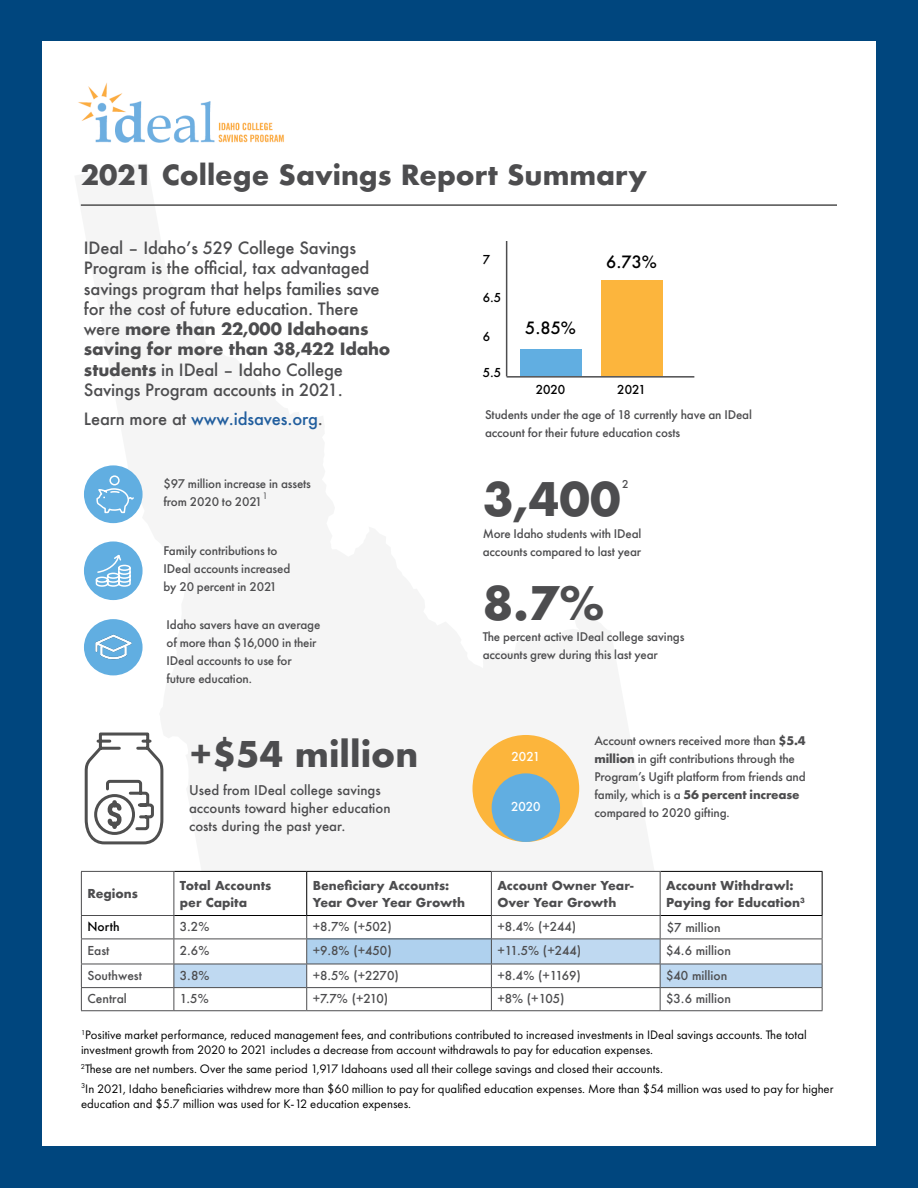
<style>
.page{position:relative;width:918px;height:1188px;background:#00467e}
.page>*{position:absolute;margin:0;border:0;box-sizing:border-box;transform-origin:0 0}
.t1{font:700 45px "Futura";color:#4d4d4f}
.t2{font:700 34.5px "Futura";color:#4d4d4f}
.t3{font:700 27px "Futura";color:#4d4d4f}
.t4{font:500 16.5px/20.2px "Futura";letter-spacing:-.01em;color:#4d4d4f}
.t5{font:500 16.5px "Futura";letter-spacing:-.01em;color:#215e9e}
.t6{font:500 16.5px "Futura";color:#000}
.t7{font:500 13.2px/18px "Futura PT";letter-spacing:-.01em;color:#4d4d4f}
.t8{font:500 13.2px/18px "Futura";color:#4d4d4f}
.t9{font:12.75px/15px "Futura PT";color:#000}
.t10{font:500 12px "Futura";color:#4d4d4f}
.t11{font:700 12px/16.5px "Futura";color:#4d4d4f}
.t12{font:500 12px "Futura";color:#000}
.t13{font:500 12px "Futura";color:#fff}
.t14{font:500 10.5px "Futura";color:#4d4d4f}
.t15{font:8.7px "Futura Std";color:#4c4d4f}
.s1{font-weight:700}
.s2{color:#4d4d4f}
</style>
<div class="page">
<div style="left:42px;top:42px;width:834px;height:1104px;background:#fff"></div>
<hr style="left:81px;top:204px;width:756px;height:2px;background:#4f4f4f">
<div style="left:84px;top:541px;width:59px;height:59px;background:#61aee1;border-radius:50%"></div>
<svg style="left:95px;top:554px;width:36px;height:33px"></svg>
<div style="left:84px;top:465px;width:59px;height:58px;background:#61aee1;border-radius:50%"></div>
<svg style="left:96px;top:475px;width:39px;height:39px"></svg>
<div style="left:84px;top:619px;width:59px;height:56px;background:#61aee1;border-radius:50%"></div>
<img style="left:95px;top:630px;width:42px;height:30px">
<svg style="left:84px;top:732px;width:80px;height:113px"></svg>
<hr style="left:507px;top:376px;width:187px;height:2px;background:#4d4d4f">
<div style="left:520px;top:350px;width:62px;height:26px;background:#61aee1"></div>
<div style="left:601px;top:280px;width:62px;height:96px;background:#fcb53d"></div>
<hr style="left:506px;top:241px;width:1px;height:135px;background:#4d4d4f">
<img style="left:78px;top:83px;width:206px;height:60px">
<svg style="left:82px;top:916px;width:92px;height:71px"></svg>
<hr style="left:174px;top:871px;width:133px;height:1px;background:#000">
<hr style="left:307px;top:871px;width:184px;height:1px;background:#000">
<hr style="left:306px;top:872px;width:1px;height:43px;background:#000">
<hr style="left:661px;top:871px;width:162px;height:1px;background:#000">
<hr style="left:822px;top:872px;width:1px;height:43px;background:#000">
<hr style="left:174px;top:915px;width:133px;height:1px;background:#000">
<hr style="left:307px;top:915px;width:184px;height:1px;background:#000">
<hr style="left:661px;top:915px;width:162px;height:1px;background:#000">
<hr style="left:81px;top:871px;width:93px;height:1px;background:#4d4d4f">
<hr style="left:81px;top:872px;width:1px;height:43px;background:#4d4d4f">
<hr style="left:174px;top:872px;width:1px;height:43px;background:#4d4d4f">
<hr style="left:81px;top:915px;width:93px;height:1px;background:#4d4d4f">
<hr style="left:491px;top:871px;width:170px;height:1px;background:#4d4d4f">
<hr style="left:491px;top:872px;width:1px;height:43px;background:#4d4d4f">
<hr style="left:660px;top:872px;width:1px;height:43px;background:#4d4d4f">
<hr style="left:491px;top:915px;width:170px;height:1px;background:#4d4d4f">
<hr style="left:81px;top:939px;width:93px;height:1px;background:#4d4d4f">
<hr style="left:81px;top:964px;width:93px;height:1px;background:#4d4d4f">
<hr style="left:81px;top:987px;width:93px;height:1px;background:#4d4d4f">
<svg style="left:81px;top:916px;width:1px;height:94px"></svg>
<svg style="left:174px;top:916px;width:649px;height:94px"></svg>
<hr style="left:81px;top:1010px;width:93px;height:1px;background:#4d4d4f">
<hr style="left:174px;top:1010px;width:133px;height:1px;background:#4d4d4f">
<hr style="left:307px;top:1010px;width:184px;height:1px;background:#4d4d4f">
<hr style="left:491px;top:1010px;width:169px;height:1px;background:#4d4d4f">
<hr style="left:660px;top:1010px;width:163px;height:1px;background:#4d4d4f">
<div style="left:472px;top:735px;width:107px;height:107px;background:#fcb53c;border-radius:50%"></div>
<div style="left:492px;top:773px;width:68px;height:69px;background:#61aee1;border-radius:50%"></div>
<h3 class="t3" style="left:81px;top:155px;width:568px">2021 College Savings Report Summary</h3>
<p class="t4" style="left:84px;top:238px;width:308px">IDeal – Idaho’s 529 College Savings Program is the official, tax advantaged savings program that helps families save for the cost of future education. There were <span class="s1">more than 22,000 Idahoans saving for more than 38,422 Idaho students</span> in IDeal – Idaho College Savings Program accounts in 2021.</p>
<p class="t5" style="left:84px;top:407px;width:240px"><span class="s2">Learn more at</span> www.idsaves.org<span class="s2">.</span></p>
<p class="t7" style="left:164px;top:474px;width:149px">$97 million increase in assets from 2020 to 2021</p>
<p class="t15" style="left:262px;top:490px;width:7px">1</p>
<p class="t7" style="left:164px;top:542px;width:128px">Family contributions to<br>IDeal accounts increased by 20 percent in 2021</p>
<p class="t7" style="left:167px;top:616px;width:155px">Idaho savers have an average of more than $16,000 in their<br>IDeal accounts to use for future education.</p>
<h2 class="t2" style="left:189px;top:729px;width:231px">+$54 million</h2>
<p class="t8" style="left:189px;top:781px;width:203px">Used from IDeal college savings accounts toward higher education costs during the past year.</p>
<p class="t12" style="left:483px;top:251px;width:9px">7</p>
<p class="t12" style="left:483px;top:290px;width:20px">6.5</p>
<p class="t12" style="left:483px;top:328px;width:9px">6</p>
<p class="t12" style="left:483px;top:365px;width:20px">5.5</p>
<p class="t6" style="left:525px;top:317px;width:52px">5.85%</p>
<p class="t6" style="left:606px;top:250px;width:52px">6.73%</p>
<p class="t12" style="left:536px;top:382px;width:31px">2020</p>
<p class="t12" style="left:617px;top:382px;width:30px">2021</p>
<p class="t7" style="left:485px;top:406px;width:269px">Students under the age of 18 currently have an IDeal account for their future education costs</p>
<p class="t14" style="left:622px;top:477px;width:8px">2</p>
<h1 class="t1" style="left:483px;top:467px;width:139px">3,400</h1>
<p class="t7" style="left:483px;top:525px;width:160px">More Idaho students with IDeal accounts compared to last year</p>
<h1 class="t1" style="left:483px;top:571px;width:124px">8.7%</h1>
<p class="t7" style="left:483px;top:628px;width:203px">The percent active IDeal college savings accounts grew during this last year</p>
<p class="t13" style="left:512px;top:748px;width:30px">2021</p>
<p class="t13" style="left:511px;top:799px;width:31px">2020</p>
<p class="t7" style="left:594px;top:732px;width:213px">Account owners received more than <span class="s1">$5.4 million</span> in gift contributions through the Program’s Ugift platform from friends and family, which is a <span class="s1">56 percent increase </span>compared to 2020 gifting.</p>
<p class="t11" style="left:87px;top:886px;width:52px">Regions</p>
<p class="t11" style="left:180px;top:877px;width:93px">Total Accounts per Capita</p>
<p class="t11" style="left:313px;top:877px;width:154px">Beneficiary Accounts:<br>Year Over Year Growth</p>
<p class="t11" style="left:497px;top:877px;width:138px">Account Owner Year-<br>Over Year Growth</p>
<p class="t11" style="left:666px;top:877px;width:140px">Account Withdrawl:<br>Paying for Education<sup>3</sup></p>
<p class="t12" style="left:87px;top:919px;width:34px">North</p>
<p class="t10" style="left:180px;top:919px;width:31px">3.2%</p>
<p class="t10" style="left:313px;top:919px;width:81px">+8.7% (+502)</p>
<p class="t10" style="left:497px;top:919px;width:80px">+8.4% (+244)</p>
<p class="t10" style="left:667px;top:919px;width:55px">$7 million</p>
<p class="t10" style="left:87px;top:942px;width:24px">East</p>
<p class="t10" style="left:180px;top:942px;width:31px">2.6%</p>
<p class="t10" style="left:313px;top:942px;width:81px">+9.8% (+450)</p>
<p class="t10" style="left:497px;top:942px;width:85px">+11.5% (+244)</p>
<p class="t10" style="left:666px;top:942px;width:66px">$4.6 million</p>
<p class="t10" style="left:87px;top:967px;width:56px">Southwest</p>
<p class="t10" style="left:180px;top:967px;width:31px">3.8%</p>
<p class="t10" style="left:313px;top:967px;width:88px">+8.5% (+2270)</p>
<p class="t10" style="left:497px;top:967px;width:85px">+8.4% (+1169)</p>
<p class="t10" style="left:666px;top:967px;width:63px">$40 million</p>
<p class="t10" style="left:87px;top:991px;width:41px">Central</p>
<p class="t10" style="left:180px;top:991px;width:30px">1.5%</p>
<p class="t10" style="left:313px;top:991px;width:77px">+7.7% (+210)</p>
<p class="t10" style="left:497px;top:991px;width:69px">+8% (+105)</p>
<p class="t10" style="left:666px;top:991px;width:66px">$3.6 million</p>
<p class="t9" style="left:81px;top:1027px;width:727px"><sup>1</sup>Positive market performance, reduced management fees, and contributions contributed to increased investments in IDeal savings accounts. The total investment growth from 2020 to 2021 includes a decrease from account withdrawals to pay for education expenses.</p>
<p class="t9" style="left:81px;top:1059px;width:754px;line-height:19.4px"><sup>2</sup>These are net numbers. Over the same period 1,917 Idahoans used all their college savings and closed their accounts.<br><sup>3</sup>In 2021, Idaho beneficiaries withdrew more than $60 million to pay for qualified education expenses. More than $54 million was used to pay for higher</p>
<p class="t9" style="left:81px;top:1096px;width:332px">education and $5.7 million was used for K-12 education expenses.</p>
</div>
